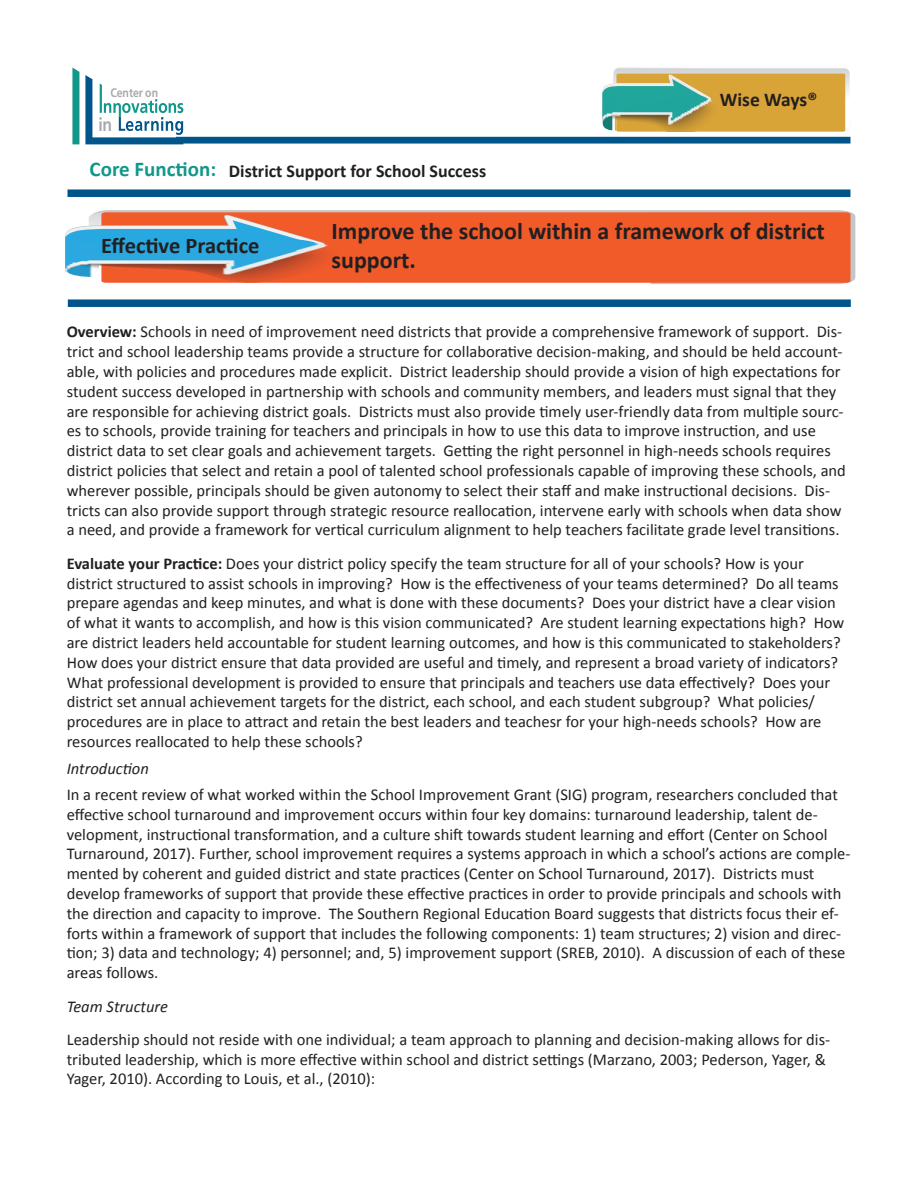
<style>
.page{position:relative;width:918px;height:1188px;background:#fff}
.page>*{position:absolute;margin:0;border:0;box-sizing:border-box;transform-origin:0 0}
.t1{font:700 24px/28.8px "Calibri";color:#231f20}
.t2{font:700 22.5px "Calibri";color:#231f20}
.t3{font:700 21px "Calibri";color:#12978b}
.t4{font:700 19.5px "Calibri";letter-spacing:-.005em;color:#231f20}
.t5{font:700 18.6px "Frutiger LT";color:#a8a9ad;scale:.85 1}
.t6{font:700 18px "Calibri";color:#231f20}
.t7{font:16.5px/19.8px "Calibri";color:#231f20}
.references{font:italic 16.5px "Calibri";color:#231f20}
.t8{font:700 12.45px "Frutiger LT";color:#a8a9ad;scale:.85 1}
.s1{font-weight:700}
</style>
<div class="page">
<svg style="left:603px;top:68px;width:247px;height:64px;background:#d2af5c"></svg>
<img style="left:603px;top:91px;width:114px;height:41px">
<div style="left:97px;top:210px;width:758px;height:74px;background:#c5c6c8"></div>
<div style="left:651px;top:212px;width:199px;height:71px;background:#f15b2a"></div>
<svg style="left:65px;top:212px;width:586px;height:72px;background:#e76840"></svg>
<img style="left:65px;top:235px;width:276px;height:49px">
<div style="left:67px;top:189px;width:783px;height:8px;background:#00558b"></div>
<div style="left:68px;top:299px;width:783px;height:8px;background:#00558b"></div>
<svg style="left:72px;top:68px;width:7px;height:76px"></svg>
<svg style="left:85px;top:75px;width:98px;height:69px"></svg>
<div style="left:176px;top:137px;width:674px;height:7px;background:#00558b"></div>
<p class="t8" style="left:110px;top:85px;width:58px">Center on</p>
<p class="t5" style="left:98px;top:114px;width:18px">in</p>
<p class="t3" style="left:90px;top:155px;width:128px">Core Function:</p>
<p class="t6" style="left:229px;top:159px;width:259px">District Support for School Success</p>
<p class="t4" style="left:720px;top:87px;width:99px">Wise Ways®</p>
<h2 class="t2" style="left:101px;top:231px;width:160px">Effective Practice</h2>
<p class="t1" style="left:332px;top:217px;width:495px">Improve the school within a framework of district support.</p>
<p class="t7" style="left:67px;top:322px;width:781px"><span class="s1">Overview:</span> Schools in need of improvement need districts that provide a comprehensive framework of support. Dis&shy;trict and school leadership teams provide a structure for collaborative decision-making, and should be held account&shy;able, with policies and procedures made explicit. District leadership should provide a vision of high expectations for student success developed in partnership with schools and community members, and leaders must signal that they are responsible for achieving district goals. Districts must also provide timely user-friendly data from multiple sourc&shy;es to schools, provide training for teachers and principals in how to use this data to improve instruction, and use district data to set clear goals and achievement targets. Getting the right personnel in high-needs schools requires district policies that select and retain a pool of talented school professionals capable of improving these schools, and wherever possible, principals should be given autonomy to select their staff and make instructional decisions. Dis&shy;tricts can also provide support through strategic resource reallocation, intervene early with schools when data show a need, and provide a framework for vertical curriculum alignment to help teachers facilitate grade level transitions.</p>
<p class="t7" style="left:67px;top:553px;width:779px"><span class="s1">Evaluate your Practice:</span> Does your district policy specify the team structure for all of your schools? How is your district structured to assist schools in improving? How is the effectiveness of your teams determined? Do all teams prepare agendas and keep minutes, and what is done with these documents? Does your district have a clear vision of what it wants to accomplish, and how is this vision communicated? Are student learning expectations high? How are district leaders held accountable for student learning outcomes, and how is this communicated to stakeholders?<br>How does your district ensure that data provided are useful and timely, and represent a broad variety of indicators?<br>What professional development is provided to ensure that principals and teachers use data effectively? Does your district set annual achievement targets for the district, each school, and each student subgroup? What policies/ procedures are in place to attract and retain the best leaders and teachesr for your high-needs schools? How are resources reallocated to help these schools?</p>
<p class="references" style="left:67px;top:757px;width:84px">Introduction</p>
<p class="t7" style="left:67px;top:785px;width:785px">In a recent review of what worked within the School Improvement Grant (SIG) program, researchers concluded that effective school turnaround and improvement occurs within four key domains: turnaround leadership, talent de&shy;velopment, instructional transformation, and a culture shift towards student learning and effort (Center on School Turnaround, 2017). Further, school improvement requires a systems approach in which a school’s actions are comple&shy;mented by coherent and guided district and state practices (Center on School Turnaround, 2017). Districts must develop frameworks of support that provide these effective practices in order to provide principals and schools with the direction and capacity to improve. The Southern Regional Education Board suggests that districts focus their ef&shy;forts within a framework of support that includes the following components: 1) team structures; 2) vision and direc&shy;tion; 3) data and technology; 4) personnel; and, 5) improvement support (SREB, 2010). A discussion of each of these areas follows.</p>
<p class="references" style="left:67px;top:995px;width:103px">Team Structure</p>
<p class="t7" style="left:67px;top:1030px;width:765px">Leadership should not reside with one individual; a team approach to planning and decision-making allows for dis&shy;tributed leadership, which is more effective within school and district settings (Marzano, 2003; Pederson, Yager, &amp;<br>Yager, 2010). According to Louis, et al., (2010):</p>
</div>
